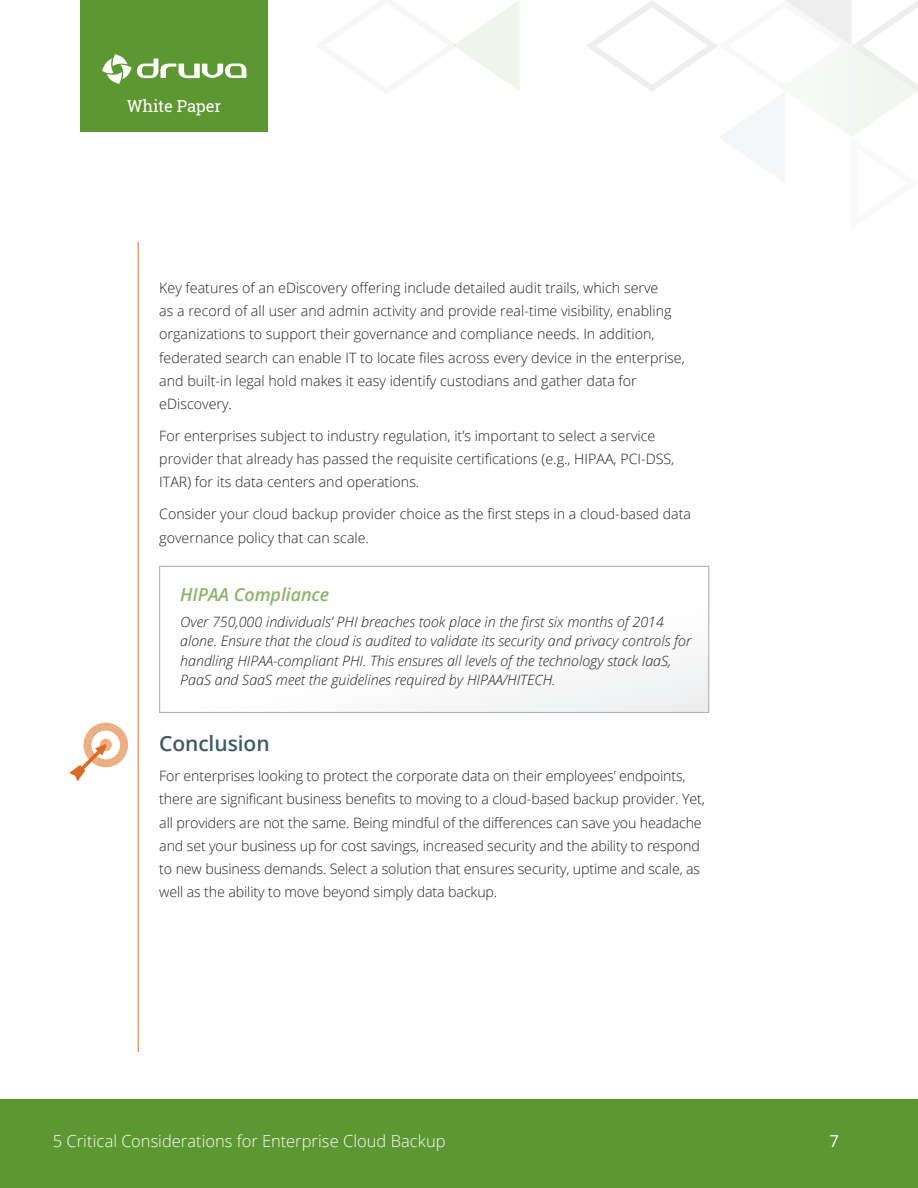
<style>
.page{position:relative;width:918px;height:1188px;background:#fff}
.page>*{position:absolute;margin:0;border:0;box-sizing:border-box;transform-origin:0 0}
.Header_1{font:600 21px "Open Sans";letter-spacing:-.005em;color:#415a67}
.Headers_in_boxes{font:italic 600 18px "Open Sans";letter-spacing:-.005em;color:#8fb46d}
.t1{font:300 16.5px "Open Sans";color:#fff}
.t2{font:16.5px "Roboto Slab";letter-spacing:-.01em;color:#fff}
.t3{font:16.5px "Open Sans";color:#fff}
.Body_Text{font:300 14.25px/23.2px "Open Sans";color:#231f20}
.Text_in_boxes{font:italic 300 14.25px/19.5px "Open Sans";color:#231f20}
</style>
<div class="page">
<div style="left:80px;top:0;width:188px;height:132px;background:#5c9731"></div>
<svg style="left:102px;top:54px;width:144px;height:30px"></svg>
<svg style="left:586px;top:0;width:332px;height:137px"></svg>
<svg style="left:453px;top:0;width:67px;height:91px"></svg>
<div style="left:0;top:1099px;width:918px;height:89px;background:#5c9731"></div>
<hr style="left:138px;top:242px;width:1px;height:810px;background:#f2642f">
<div style="left:159px;top:566px;width:550px;height:147px;border:1px solid #a8a9ad"></div>
<svg style="left:69px;top:723px;width:59px;height:58px"></svg>
<p class="t2" style="left:127px;top:95px;width:96px">White Paper</p>
<p class="Body_Text" style="left:159px;top:276px;width:527px">Key features of an eDiscovery offering include detailed audit trails, which serve<br>as a record of all user and admin activity and provide real-time visibility, enabling organizations to support their governance and compliance needs. In addition, federated search can enable IT to locate files across every device in the enterprise, and built-in legal hold makes it easy identify custodians and gather data for eDiscovery.</p>
<p class="Body_Text" style="left:159px;top:424px;width:517px">For enterprises subject to industry regulation, it’s important to select a service provider that already has passed the requisite certifications (e.g., HIPAA, PCI-DSS,<br>ITAR) for its data centers and operations.</p>
<p class="Body_Text" style="left:159px;top:502px;width:533px">Consider your cloud backup provider choice as the first steps in a cloud-based data governance policy that can scale.</p>
<p class="Headers_in_boxes" style="left:180px;top:582px;width:151px">HIPAA Compliance</p>
<p class="Text_in_boxes" style="left:180px;top:611px;width:512px">Over 750,000 individuals’ PHI breaches took place in the first six months of 2014 alone. Ensure that the cloud is audited to validate its security and privacy controls for handling HIPAA-compliant PHI. This ensures all levels of the technology stack IaaS, PaaS and SaaS meet the guidelines required by HIPAA/HITECH.</p>
<p class="Header_1" style="left:159px;top:729px;width:112px">Conclusion</p>
<p class="Body_Text" style="left:159px;top:764px;width:547px">For enterprises looking to protect the corporate data on their employees’ endpoints, there are significant business benefits to moving to a cloud-based backup provider. Yet, all providers are not the same. Being mindful of the differences can save you headache and set your business up for cost savings, increased security and the ability to respond to new business demands. Select a solution that ensures security, uptime and scale, as well as the ability to move beyond simply data backup.</p>
<p class="t1" style="left:53px;top:1129px;width:394px">5 Critical Considerations for Enterprise Cloud Backup</p>
<p class="t3" style="left:829px;top:1129px;width:11px">7</p>
</div>
